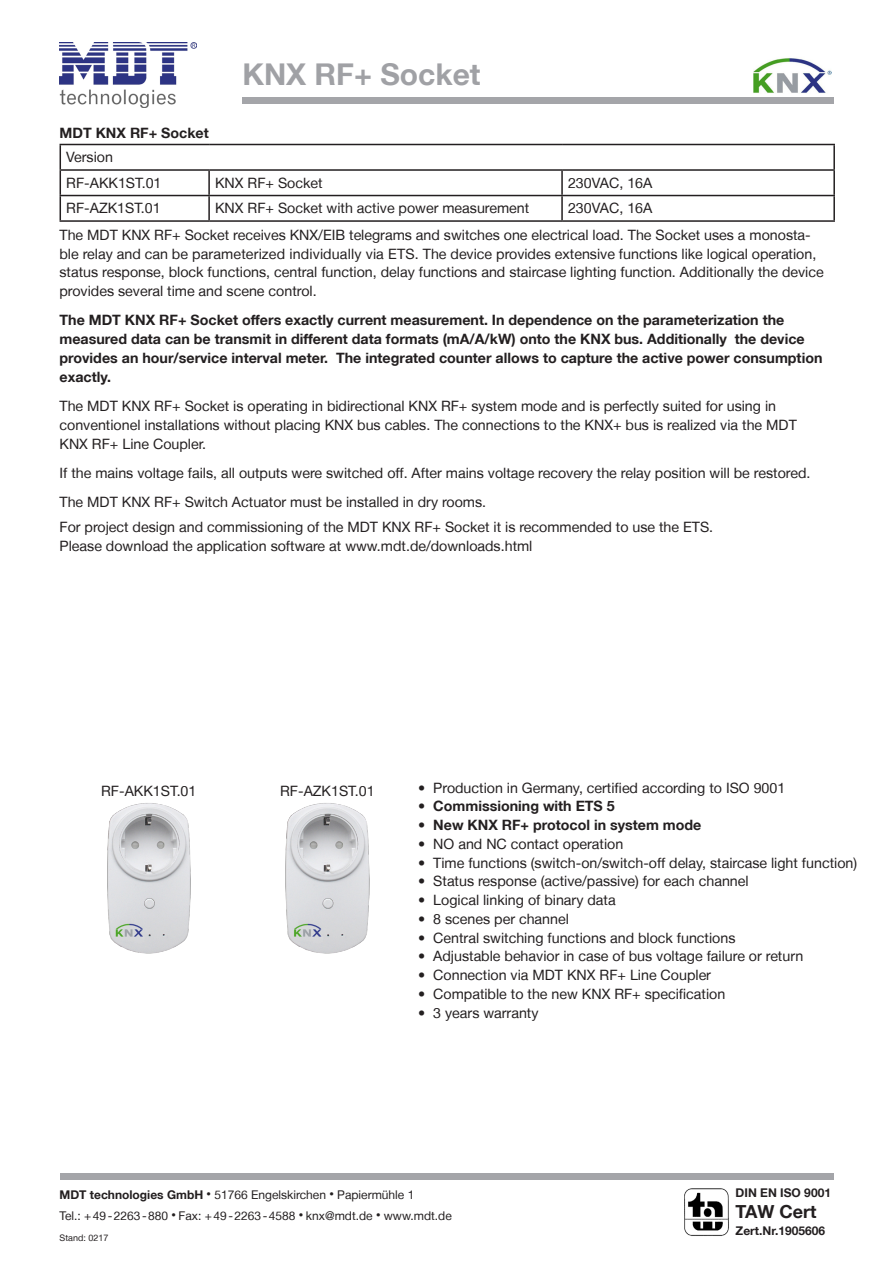
<style>
.page{position:relative;width:893px;height:1263px;background:#fff}
.page>*{position:absolute;margin:0;border:0;box-sizing:border-box;transform-origin:0 0}
.t1{font:700 30px "Helvetica Neue LT";color:#a0a1a5}
.t2{font:700 18px "Helvetica Neue LT";color:#231f20}
.td-data{font:14.25px/18.8px "Helvetica Neue LT";color:#231f20}
.t3{font:700 14.25px/18.8px "Helvetica Neue LT";color:#231f20}
.t4{font:12px/21px "Helvetica Neue LT";color:#231f20}
.t5{font:700 12px "Helvetica Neue LT";color:#231f20}
.t6{font:9px "Helvetica Neue LT";color:#231f20}
.s1{font-weight:700}
.s2{font-size:9px}
</style>
<div class="page">
<svg style="left:61px;top:145px;width:772px;height:52px"></svg>
<hr style="left:60px;top:144px;width:149px;height:1px;background:#231f20">
<hr style="left:209px;top:144px;width:353px;height:1px;background:#231f20">
<hr style="left:562px;top:144px;width:273px;height:1px;background:#231f20">
<hr style="left:833px;top:145px;width:2px;height:24px;background:#231f20">
<hr style="left:60px;top:169px;width:149px;height:2px;background:#231f20">
<hr style="left:209px;top:169px;width:353px;height:2px;background:#231f20">
<hr style="left:208px;top:171px;width:2px;height:24px;background:#231f20">
<hr style="left:562px;top:169px;width:273px;height:2px;background:#231f20">
<hr style="left:561px;top:171px;width:2px;height:24px;background:#231f20">
<hr style="left:833px;top:171px;width:2px;height:24px;background:#231f20">
<hr style="left:60px;top:195px;width:149px;height:1px;background:#231f20">
<svg style="left:60px;top:145px;width:1px;height:75px"></svg>
<hr style="left:209px;top:195px;width:353px;height:1px;background:#231f20">
<hr style="left:208px;top:196px;width:2px;height:24px;background:#231f20">
<hr style="left:562px;top:195px;width:273px;height:1px;background:#231f20">
<hr style="left:561px;top:196px;width:2px;height:24px;background:#231f20">
<hr style="left:833px;top:196px;width:2px;height:24px;background:#231f20">
<hr style="left:60px;top:220px;width:149px;height:2px;background:#231f20">
<hr style="left:209px;top:220px;width:353px;height:2px;background:#231f20">
<hr style="left:562px;top:220px;width:273px;height:2px;background:#231f20">
<img style="left:107px;top:803px;width:84px;height:151px">
<img style="left:285px;top:803px;width:85px;height:151px">
<div style="left:60px;top:1174px;width:773px;height:6px;background:#a4a5a9"></div>
<img style="left:685px;top:1188px;width:44px;height:48px">
<img style="left:60px;top:43px;width:137px;height:65px">
<div style="left:242px;top:98px;width:591px;height:6px;background:#a4a5a9"></div>
<img style="left:753px;top:57px;width:79px;height:36px">
<p class="t1" style="left:242px;top:56px;width:240px">KNX RF+ Socket</p>
<p class="t3" style="left:60px;top:123px;width:151px">MDT KNX RF+ Socket</p>
<p class="td-data" style="left:66px;top:148px;width:48px">Version</p>
<p class="td-data" style="left:66px;top:173px;width:97px">RF-AKK1ST.01</p>
<p class="td-data" style="left:215px;top:173px;width:109px">KNX RF+ Socket</p>
<p class="td-data" style="left:568px;top:173px;width:86px">230VAC, 16A</p>
<p class="td-data" style="left:66px;top:199px;width:96px">RF-AZK1ST.01</p>
<p class="td-data" style="left:215px;top:199px;width:316px">KNX RF+ Socket with active power measurement</p>
<p class="td-data" style="left:568px;top:199px;width:86px">230VAC, 16A</p>
<p class="td-data" style="left:60px;top:225px;width:766px">The MDT KNX RF+ Socket receives KNX/EIB telegrams and switches one electrical load. The Socket uses a monosta&shy;ble relay and can be parameterized individually via ETS. The device provides extensive functions like logical operation, status response, block functions, central function, delay functions and staircase lighting function. Additionally the device provides several time and scene control.</p>
<p class="t3" style="left:60px;top:311px;width:764px">The MDT KNX RF+ Socket offers exactly current measurement. In dependence on the parameterization the measured data can be transmit in different data formats (mA/A/kW) onto the KNX bus. Additionally the device provides an hour/service interval meter. The integrated counter allows to capture the active power consumption exactly.</p>
<p class="td-data" style="left:60px;top:396px;width:739px">The MDT KNX RF+ Socket is operating in bidirectional KNX RF+ system mode and is perfectly suited for using in conventionel installations without placing KNX bus cables. The connections to the KNX+ bus is realized via the MDT<br>KNX RF+ Line Coupler.</p>
<p class="td-data" style="left:60px;top:463px;width:752px">If the mains voltage fails, all outputs were switched off. After mains voltage recovery the relay position will be restored.</p>
<p class="td-data" style="left:60px;top:493px;width:428px">The MDT KNX RF+ Switch Actuator must be installed in dry rooms.</p>
<p class="td-data" style="left:60px;top:518px;width:655px">For project design and commissioning of the MDT KNX RF+ Socket it is recommended to use the ETS.<br>Please download the application software at www.mdt.de/downloads.html</p>
<p class="td-data" style="left:101px;top:781px;width:97px">RF-AKK1ST.01</p>
<p class="td-data" style="left:280px;top:781px;width:96px">RF-AZK1ST.01</p>
<p class="td-data" style="left:418px;top:778px;width:369px">• Production in Germany, certified according to ISO 9001</p>
<p class="t3" style="left:418px;top:797px;width:198px">• Commissioning with ETS 5</p>
<p class="t3" style="left:418px;top:815px;width:285px">• New KNX RF+ protocol in system mode</p>
<p class="td-data" style="left:418px;top:834px;width:207px">• NO and NC contact operation</p>
<p class="td-data" style="left:418px;top:853px;width:440px">• Time functions (switch-on/switch-off delay, staircase light function)</p>
<p class="td-data" style="left:418px;top:872px;width:332px">• Status response (active/passive) for each channel</p>
<p class="td-data" style="left:418px;top:890px;width:199px">• Logical linking of binary data</p>
<p class="td-data" style="left:418px;top:909px;width:152px">• 8 scenes per channel</p>
<p class="td-data" style="left:418px;top:928px;width:319px">• Central switching functions and block functions</p>
<p class="td-data" style="left:418px;top:947px;width:387px">• Adjustable behavior in case of bus voltage failure or return</p>
<p class="td-data" style="left:418px;top:965px;width:294px">• Connection via MDT KNX RF+ Line Coupler</p>
<p class="td-data" style="left:418px;top:984px;width:309px">• Compatible to the new KNX RF+ specification</p>
<p class="td-data" style="left:418px;top:1003px;width:122px">• 3 years warranty</p>
<p class="t4" style="left:60px;top:1183px;width:394px"><span class="s1">MDT technologies GmbH</span> <span class="s2">•</span> 51766 Engelskirchen <span class="s2">•</span> Papiermühle 1<br>Tel.: +49-2263-880 <span class="s2">•</span> Fax: +49-2263-4588 <span class="s2">•</span> knx@mdt.de <span class="s2">•</span> www.mdt.de</p>
<p class="t6" style="left:60px;top:1232px;width:50px">Stand: 0217</p>
<p class="t5" style="left:736px;top:1185px;width:97px">DIN EN ISO 9001</p>
<p class="t2" style="left:736px;top:1200px;width:82px">TAW Cert</p>
<p class="t5" style="left:736px;top:1223px;width:91px">Zert.Nr.1905606</p>
</div>
